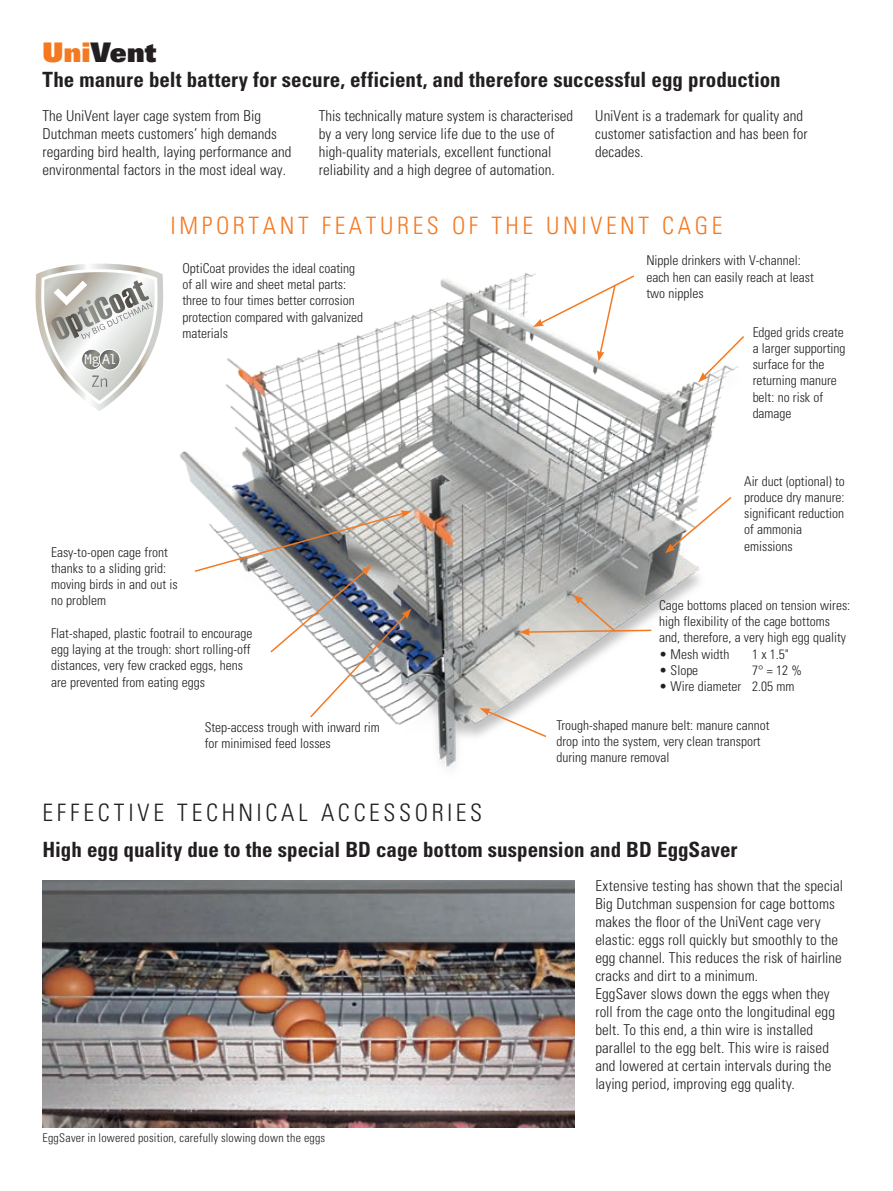
<style>
.page{position:relative;width:893px;height:1191px;background:#fff}
.page>*{position:absolute;margin:0;border:0;box-sizing:border-box;transform-origin:0 0}
.t1{font:27px "Univers LT Std X Black";letter-spacing:.01em;color:#231f20}
.t2{font:300 condensed 24px "Univers LT Std";letter-spacing:.15em;color:#f47921}
.t3{font:300 condensed 24px "Univers LT Std";letter-spacing:.15em;color:#231f20}
.t4{font:700 condensed 21px "Univers LT Std";color:#231f20}
.t5{font:300 condensed 15px/18px "Univers LT Std";color:#231f20}
.t6{font:14.25px "Andale Mono";color:#fff}
.t7{font:300 condensed 13.5px/16.2px "Univers LT Std";color:#231f20}
.t8{font:300 condensed 12px "Univers LT Std";letter-spacing:.015em;color:#231f20}
.s1{color:#f47921}
</style>
<div class="page">
<img style="left:180px;top:273px;width:544px;height:495px">
<svg style="left:519px;top:594px;width:134px;height:42px;background:#c7c0b8"></svg>
<svg style="left:480px;top:708px;width:68px;height:30px"></svg>
<svg style="left:193px;top:510px;width:218px;height:209px"></svg>
<svg style="left:665px;top:495px;width:67px;height:58px"></svg>
<svg style="left:698px;top:334px;width:46px;height:48px"></svg>
<svg style="left:533px;top:274px;width:103px;height:87px"></svg>
<svg style="left:35px;top:263px;width:129px;height:148px"></svg>
<svg style="left:82px;top:349px;width:20px;height:21px"></svg>
<div style="left:81px;top:349px;width:22px;height:21px;border:1px solid #fff;border-radius:50%"></div>
<svg style="left:99px;top:349px;width:21px;height:21px"></svg>
<div style="left:99px;top:349px;width:21px;height:21px;border:1px solid #fff;border-radius:50%"></div>
<img style="left:43px;top:880px;width:531px;height:247px">
<h1 class="t1" style="left:43px;top:35px;width:115px"><span class="s1">Uni</span>Vent</h1>
<h3 class="t4" style="left:43px;top:67px;width:740px">The manure belt battery for secure, efficient, and therefore successful egg production</h3>
<p class="t5" style="left:43px;top:107px;width:250px">The UniVent layer cage system from Big Dutchman meets customers’ high demands regarding bird health, laying performance and environmental factors in the most ideal way.</p>
<p class="t5" style="left:319px;top:107px;width:256px">This technically mature system is characterised by a very long service life due to the use of high-quality materials, excellent functional reliability and a high degree of automation.</p>
<p class="t5" style="left:595px;top:107px;width:214px">UniVent is a trademark for quality and customer satisfaction and has been for decades.</p>
<h2 class="t2" style="left:171px;top:211px;width:553px">IMPORTANT FEATURES OF THE UNIVENT CAGE</h2>
<p class="t7" style="left:182px;top:260px;width:182px">OptiCoat provides the ideal coating of all wire and sheet metal parts: three to four times better corrosion protection compared with galvanized materials</p>
<p class="t7" style="left:646px;top:252px;width:169px">Nipple drinkers with V-channel: each hen can easily reach at least two nipples</p>
<p class="t7" style="left:753px;top:324px;width:94px">Edged grids create a larger supporting surface for the returning manure belt: no risk of damage</p>
<p class="t6" style="left:84px;top:350px;width:35px">Mg Al</p>
<p class="t7" style="left:51px;top:544px;width:128px">Easy-to-open cage front thanks to a sliding grid: moving birds in and out is no problem</p>
<p class="t7" style="left:51px;top:625px;width:203px">Flat-shaped, plastic footrail to encourage egg laying at the trough: short rolling-off distances, very few cracked eggs, hens are prevented from eating eggs</p>
<p class="t7" style="left:205px;top:719px;width:177px">Step-access trough with inward rim for minimised feed losses</p>
<h2 class="t3" style="left:43px;top:798px;width:441px">EFFECTIVE TECHNICAL ACCESSORIES</h2>
<p class="t7" style="left:744px;top:473px;width:102px">Air duct (optional) to produce dry manure: significant reduction of ammonia emissions</p>
<p class="t7" style="left:659px;top:597px;width:193px">Cage bottoms placed on tension wires: high flexibility of the cage bottoms and, therefore, a very high egg quality</p>
<p class="t7" style="left:659px;top:645px;width:72px">• Mesh width</p>
<p class="t7" style="left:752px;top:645px;width:38px">1 x 1.5"</p>
<p class="t7" style="left:659px;top:662px;width:41px">• Slope</p>
<p class="t7" style="left:752px;top:662px;width:51px">7° = 12 %</p>
<p class="t7" style="left:659px;top:678px;width:137px">• Wire diameter 2.05 mm</p>
<p class="t7" style="left:556px;top:717px;width:215px">Trough-shaped manure belt: manure cannot drop into the system, very clean transport during manure removal</p>
<h3 class="t4" style="left:43px;top:837px;width:696px">High egg quality due to the special BD cage bottom suspension and BD EggSaver</h3>
<p class="t8" style="left:43px;top:1130px;width:284px">EggSaver in lowered position, carefully slowing down the eggs</p>
<p class="t5" style="left:595px;top:877px;width:249px">Extensive testing has shown that the special Big Dutchman suspension for cage bottoms makes the floor of the UniVent cage very elastic: eggs roll quickly but smoothly to the egg channel. This reduces the risk of hairline cracks and dirt to a minimum.<br>EggSaver slows down the eggs when they roll from the cage onto the longitudinal egg belt. To this end, a thin wire is installed parallel to the egg belt. This wire is raised and lowered at certain intervals during the laying period, improving egg quality.</p>
</div>
